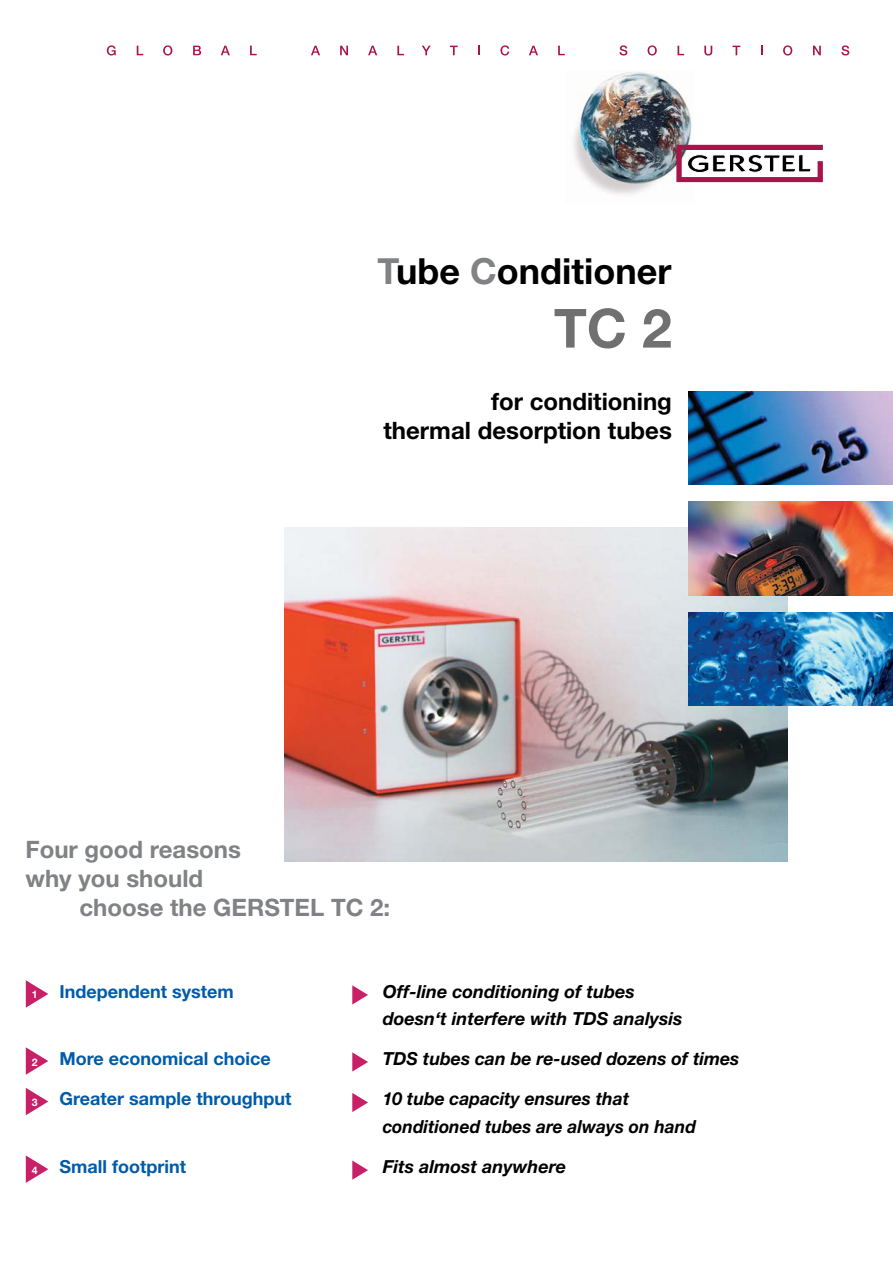
<style>
.page{position:relative;width:893px;height:1263px;background:#fff}
.page>*{position:absolute;margin:0;border:0;box-sizing:border-box;transform-origin:0 0}
.t1{font:700 54px "Helvetica Neue";color:#707070}
.t2{font:700 36px "Helvetica Neue";color:#000}
.t3{font:700 24px/28.8px "Helvetica Neue";color:#808285}
.t4{font:700 24px/28.8px "Helvetica Neue";color:#000;text-align:right}
.t5{font:italic 700 18px/27.3px "Helvetica Neue";color:#000}
.t6{font:700 18px "Helvetica Neue";color:#005baa}
.t7{font:700 10.5px "Helvetica Neue";color:#fff}
.s1{color:#808285}
</style>
<div class="page">
<img style="left:573px;top:71px;width:120px;height:124px">
<svg style="left:676px;top:145px;width:147px;height:37px"></svg>
<div style="left:760px;top:45px;width:3px;height:14px;background:#fff;border:2px solid #fff"></div>
<svg style="left:106px;top:45px;width:10px;height:11px"></svg>
<svg style="left:136px;top:45px;width:8px;height:11px"></svg>
<svg style="left:163px;top:45px;width:10px;height:11px"></svg>
<svg style="left:193px;top:45px;width:9px;height:11px"></svg>
<svg style="left:220px;top:45px;width:10px;height:11px"></svg>
<svg style="left:250px;top:45px;width:7px;height:11px"></svg>
<svg style="left:311px;top:45px;width:9px;height:11px"></svg>
<svg style="left:340px;top:45px;width:8px;height:11px"></svg>
<svg style="left:368px;top:45px;width:10px;height:11px"></svg>
<svg style="left:397px;top:45px;width:7px;height:11px"></svg>
<svg style="left:421px;top:45px;width:10px;height:11px"></svg>
<svg style="left:449px;top:45px;width:9px;height:11px"></svg>
<svg style="left:478px;top:46px;width:2px;height:9px"></svg>
<svg style="left:500px;top:45px;width:10px;height:11px"></svg>
<svg style="left:529px;top:45px;width:9px;height:11px"></svg>
<svg style="left:558px;top:45px;width:7px;height:11px"></svg>
<svg style="left:619px;top:45px;width:9px;height:11px"></svg>
<svg style="left:647px;top:45px;width:10px;height:11px"></svg>
<svg style="left:677px;top:45px;width:8px;height:11px"></svg>
<svg style="left:704px;top:45px;width:9px;height:11px"></svg>
<svg style="left:732px;top:45px;width:9px;height:11px"></svg>
<svg style="left:783px;top:45px;width:10px;height:11px"></svg>
<svg style="left:813px;top:45px;width:8px;height:11px"></svg>
<svg style="left:841px;top:45px;width:9px;height:11px"></svg>
<img style="left:284px;top:527px;width:504px;height:334px">
<img style="left:689px;top:612px;width:204px;height:94px">
<img style="left:689px;top:391px;width:204px;height:94px">
<img style="left:689px;top:502px;width:204px;height:93px">
<svg style="left:26px;top:980px;width:22px;height:28px"></svg>
<svg style="left:352px;top:985px;width:16px;height:19px"></svg>
<svg style="left:26px;top:1047px;width:22px;height:28px"></svg>
<svg style="left:352px;top:1052px;width:16px;height:19px"></svg>
<svg style="left:26px;top:1088px;width:22px;height:27px"></svg>
<svg style="left:352px;top:1093px;width:16px;height:19px"></svg>
<svg style="left:26px;top:1155px;width:22px;height:28px"></svg>
<svg style="left:352px;top:1160px;width:16px;height:20px"></svg>
<h2 class="t2" style="left:377px;top:249px;width:295px"><span class="s1">T</span>ube <span class="s1">C</span>onditioner</h2>
<h1 class="t1" style="left:554px;top:295px;width:120px">TC 2</h1>
<h3 class="t4" style="left:383px;top:386px;width:290px">for conditioning<br>thermal desorption tubes</h3>
<h3 class="t3" style="left:26px;top:835px;width:217px">Four good reasons why you should</h3>
<h3 class="t3" style="left:80px;top:892px;width:312px">choose the GERSTEL TC 2:</h3>
<p class="t7" style="left:32px;top:987px;width:7px">1</p>
<p class="t7" style="left:32px;top:1055px;width:7px">2</p>
<p class="t7" style="left:32px;top:1096px;width:7px">3</p>
<p class="t7" style="left:32px;top:1163px;width:7px">4</p>
<p class="t6" style="left:60px;top:980px;width:176px">Independent system</p>
<p class="t5" style="left:383px;top:977px;width:301px">Off-line conditioning of tubes doesn‘t interfere with TDS analysis</p>
<p class="t6" style="left:60px;top:1048px;width:213px">More economical choice</p>
<p class="t5" style="left:383px;top:1045px;width:358px">TDS tubes can be re-used dozens of times</p>
<p class="t6" style="left:60px;top:1088px;width:234px">Greater sample throughput</p>
<p class="t5" style="left:383px;top:1085px;width:315px">10 tube capacity ensures that conditioned tubes are always on hand</p>
<p class="t6" style="left:60px;top:1155px;width:128px">Small footprint</p>
<p class="t5" style="left:383px;top:1152px;width:185px">Fits almost anywhere</p>
</div>
